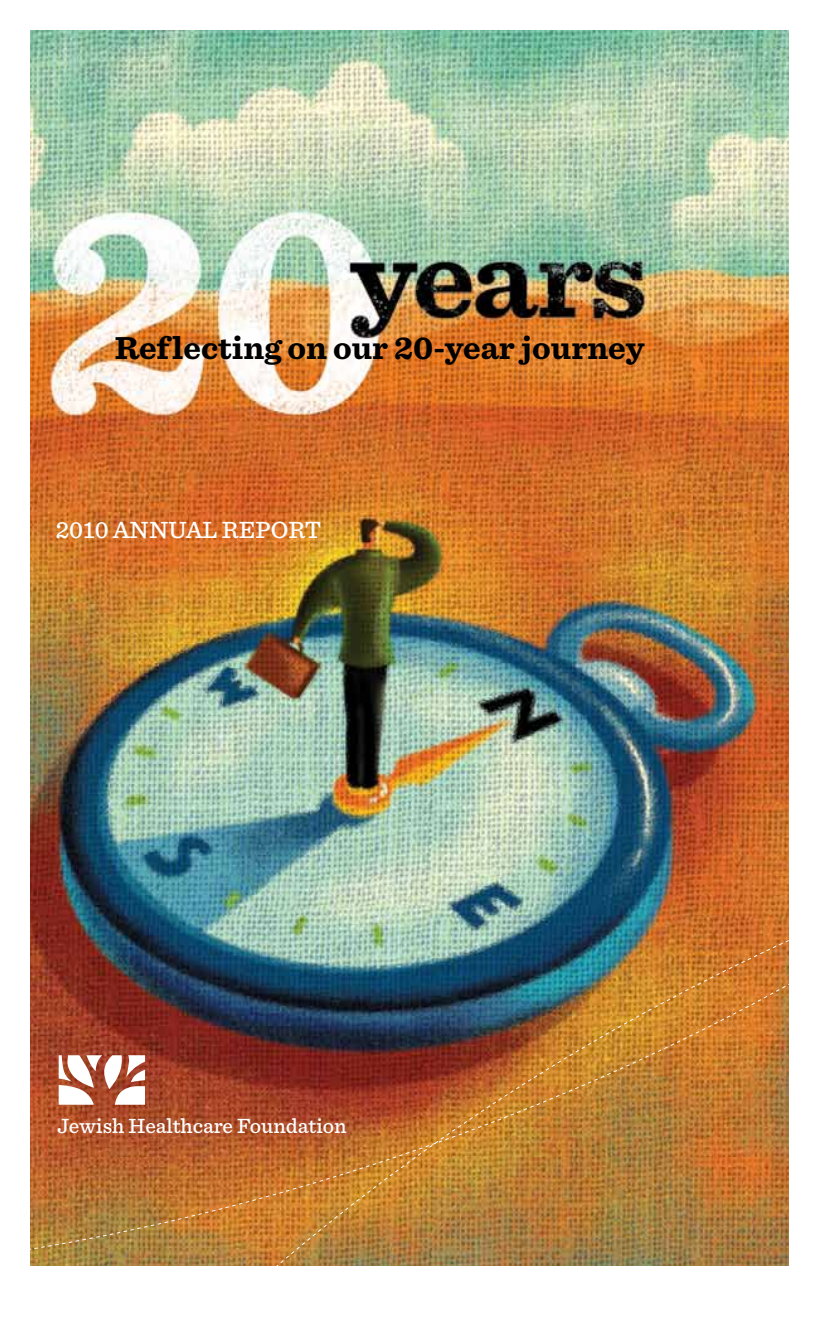
<style>
.page{position:relative;width:819px;height:1323px;background:#fff}
.page>*{position:absolute;margin:0;border:0;box-sizing:border-box;transform-origin:0 0}
.t1{font:700 33.25px "Sentinel";color:#000}
.t2{font:500 24.5px "Sentinel";color:#fff}
.t3{font:500 21.53px "Sentinel";color:#fff}
</style>
<div class="page">
<img style="left:30px;top:30px;width:759px;height:39px">
<svg style="left:30px;top:1258px;width:759px;height:8px;background:#9e7e46"></svg>
<img style="left:30px;top:69px;width:759px;height:1189px">
<p class="t1" style="left:115px;top:322px;width:531px">Reflecting on our 20-year journey</p>
<p class="t2" style="left:55px;top:511px;width:268px">2010 Annual Report</p>
<p class="t3" style="left:57px;top:1110px;width:291px">Jewish Healthcare Foundation</p>
</div>
